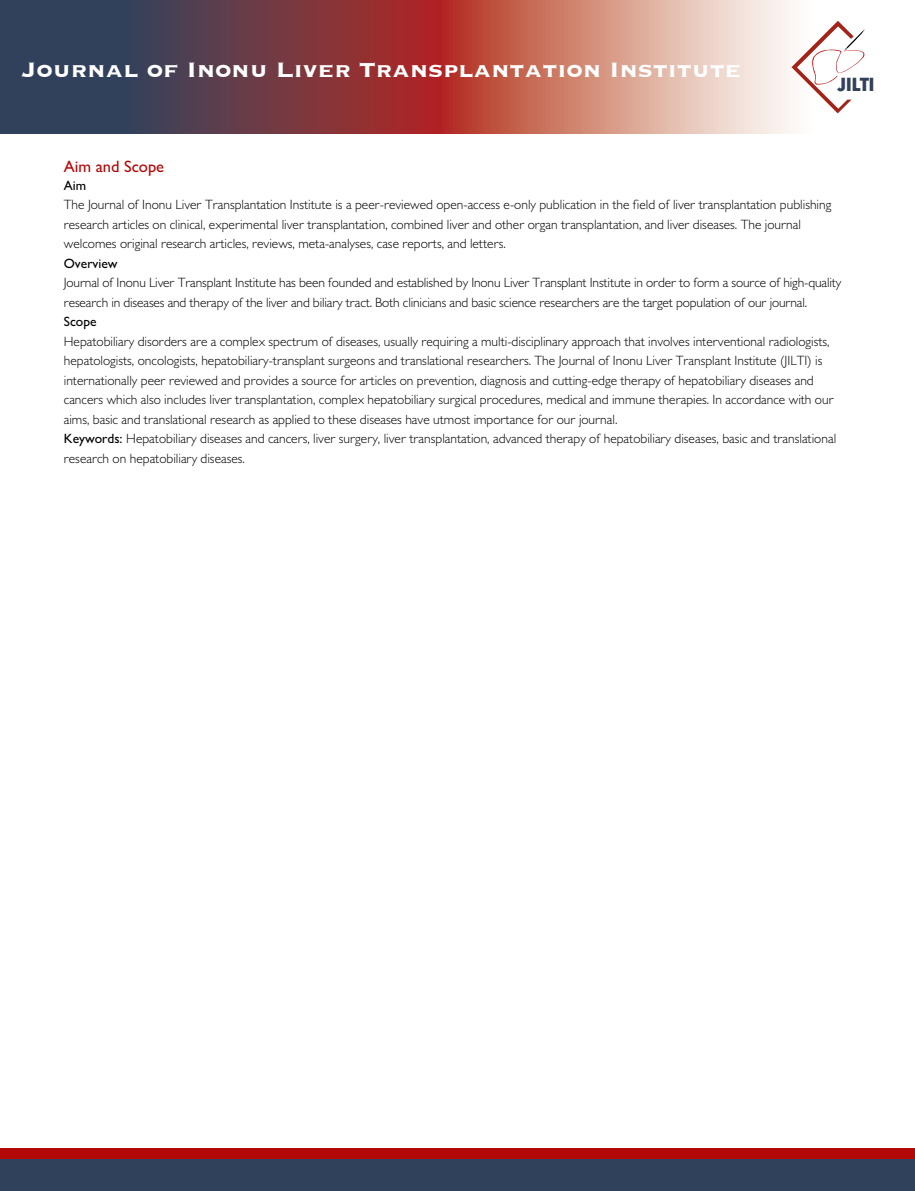
<style>
.page{position:relative;width:915px;height:1191px;background:#fff}
.page>*{position:absolute;margin:0;border:0;box-sizing:border-box;transform-origin:0 0}
.t1{font:700 27px "Copperplate";color:#fff}
.t2{font:700 17.55px "Futura";letter-spacing:-.03em;color:#334059}
.t3{font:500 16.5px "Gill Sans MT Pro";color:#b20808}
.t4{font:300 13.5px/19.5px "Gill Sans MT Pro";color:#000}
.t5{font:500 13.5px "Gill Sans MT Pro";color:#000}
.s1{font-weight:500}
</style>
<div class="page">
<div style="left:0;top:1148px;width:914px;height:43px;background:#b20808"></div>
<div style="left:0;top:1160px;width:914px;height:31px;background:#30415b"></div>
<svg style="left:0;top:1px;width:838px;height:133px;background:#976668"></svg>
<svg style="left:791px;top:21px;width:74px;height:92px"></svg>
<h1 class="t1" style="left:21px;top:52px;width:721px">Journal of Inonu Liver Transplantation Institute</h1>
<p class="t3" style="left:64px;top:156px;width:102px">Aim and Scope</p>
<p class="t2" style="left:836px;top:72px;width:39px">JILTI</p>
<p class="t5" style="left:64px;top:177px;width:24px">Aim</p>
<p class="t4" style="left:64px;top:195px;width:768px">The Journal of Inonu Liver Transplantation Institute is a peer-reviewed open-access e-only publication in the field of liver transplantation publishing research articles on clinical, experimental liver transplantation, combined liver and other organ transplantation, and liver diseases. The journal welcomes original research articles, reviews, meta-analyses, case reports, and letters.</p>
<p class="t5" style="left:64px;top:255px;width:55px">Overview</p>
<p class="t4" style="left:64px;top:273px;width:778px">Journal of Inonu Liver Transplant Institute has been founded and established by Inonu Liver Transplant Institute in order to form a source of high-quality research in diseases and therapy of the liver and biliary tract. Both clinicians and basic science researchers are the target population of our journal.</p>
<p class="t5" style="left:64px;top:314px;width:34px">Scope</p>
<p class="t4" style="left:64px;top:331px;width:773px">Hepatobiliary disorders are a complex spectrum of diseases, usually requiring a multi-disciplinary approach that involves interventional radiologists, hepatologists, oncologists, hepatobiliary-transplant surgeons and translational researchers. The Journal of Inonu Liver Transplant Institute (JILTI) is internationally peer reviewed and provides a source for articles on prevention, diagnosis and cutting-edge therapy of hepatobiliary diseases and cancers which also includes liver transplantation, complex hepatobiliary surgical procedures, medical and immune therapies. In accordance with our aims, basic and translational research as applied to these diseases have utmost importance for our journal.<br><span class="s1">Keywords:</span> Hepatobiliary diseases and cancers, liver surgery, liver transplantation, advanced therapy of hepatobiliary diseases, basic and translational research on hepatobiliary diseases.</p>
</div>
